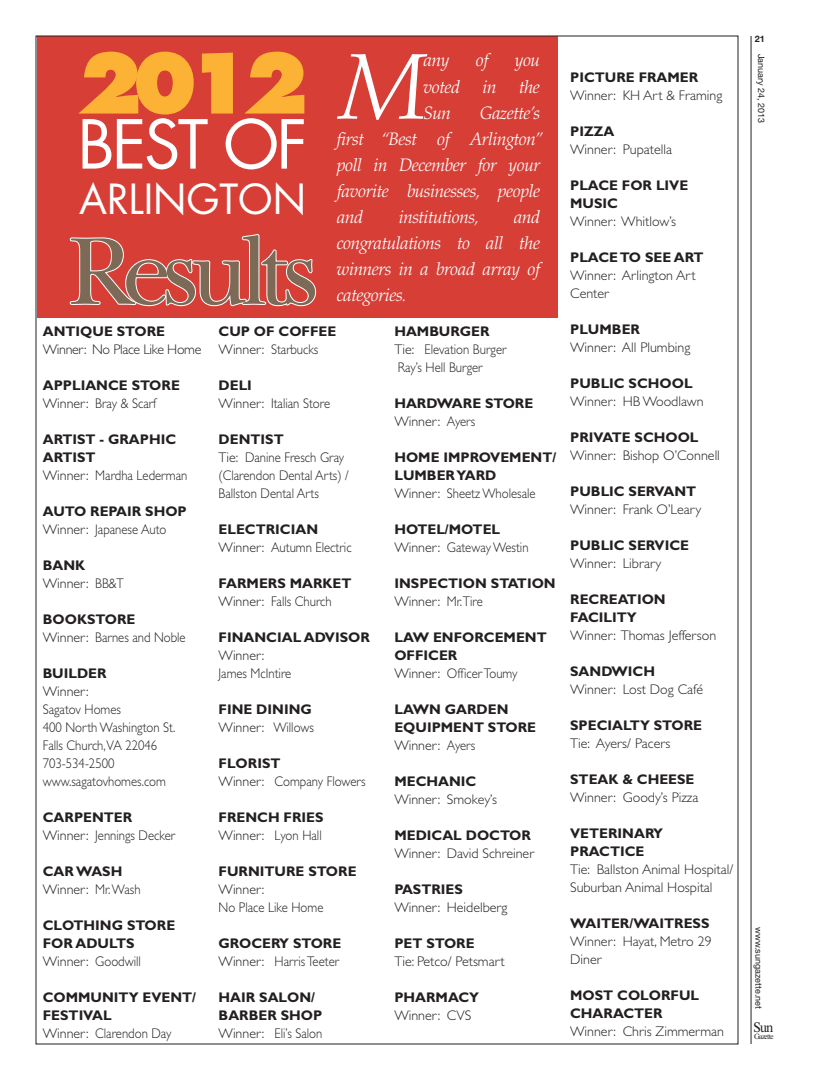
<style>
.page{position:relative;width:819px;height:1080px;background:#fff}
.page>*{position:absolute;margin:0;border:0;box-sizing:border-box;transform-origin:0 0}
.t1{font:97px "Baskerville Cyr LT Std Upright";letter-spacing:-.09em;color:#7d6a56}
.t2{font:italic 300 93.2px "Palatino LT Std";color:#fff}
.t3{font:800 80.9px "Futura Std";color:#fcb234}
.t4{font:65.7px "Futura Std";letter-spacing:-.04em;color:#fff}
.t5{font:40.4px "Futura Std";color:#fff}
.t6{font:italic 300 18px/26px "Palatino LT Std";letter-spacing:-.02em;color:#fff;text-align:justify}
.t7{font:300 14px/18px "Gill Sans Std";color:#231f20}
.t8{font:700 14px/18px "Gill Sans Std";color:#231f20}
.t9{font:300 14px/18px "Gill Sans Std";letter-spacing:-.025em;color:#231f20}
.t10{font:14px "Times New Roman MT Std";color:#231f20;scale:.95 1}
.t11{font:9px "Helvetica Neue LT Std";color:#231f20}
.t12{font:700 9px "Helvetica Neue LT Std";color:#231f20}
.t13{font:7.6px "Times New Roman MT Std";letter-spacing:-.1em;color:#231f20;scale:.95 1}
.s1{font-weight:700}
.s2{font-weight:300}
</style>
<div class="page">
<hr style="left:751px;top:36px;width:1px;height:1008px;background:#231f20">
<div style="left:37px;top:36px;width:521px;height:281px;background:#d63e36"></div>
<svg style="left:69px;top:234px;width:248px;height:73px"></svg>
<p class="t3" style="left:76px;top:32px;width:234px">2012</p>
<p class="t4" style="left:78px;top:103px;width:232px">BEST OF</p>
<p class="t5" style="left:79px;top:173px;width:229px">ARLINGTON</p>
<p class="t1" style="left:66px;top:218px;width:255px">Results</p>
<p class="t6" style="left:424px;top:48px;width:27px">any</p>
<p class="t6" style="left:476px;top:48px;width:14px">of</p>
<p class="t2" style="left:339px;top:33px;width:88px">M</p>
<p class="t6" style="left:424px;top:48px;width:118px;text-indent:91px">you voted in the Sun</p>
<p class="t6" style="left:337px;top:100px;width:207px;text-align:left;text-indent:143px">Gazette’s first “Best of Arlington” poll in December for your favorite businesses, people and</p>
<p class="t6" style="left:337px;top:204px;width:205px;text-indent:177px">and congratulations to all the winners in a broad array of categories.</p>
<p class="t6" style="left:399px;top:204px;width:82px">institutions,</p>
<p class="t9" style="left:43px;top:322px;width:160px"><span class="s1">ANTIQUE STORE<br></span>Winner: No Place Like Home</p>
<p class="t7" style="left:43px;top:376px;width:139px"><span class="s1">APPLIANCE STORE<br></span>Winner: Bray &amp; Scarf</p>
<p class="t7" style="left:43px;top:430px;width:146px"><span class="s1">ARTIST - GRAPHIC<br>ARTIST<br></span>Winner: Mardha Lederman</p>
<p class="t7" style="left:43px;top:502px;width:146px"><span class="s1">AUTO REPAIR SHOP<br></span>Winner: Japanese Auto</p>
<p class="t7" style="left:43px;top:556px;width:83px"><span class="s1">BANK<br></span>Winner: BB&amp;T</p>
<p class="t7" style="left:43px;top:610px;width:144px"><span class="s1">BOOKSTORE<br></span>Winner: Barnes and Noble</p>
<p class="t7" style="left:43px;top:664px;width:134px"><span class="s1">BUILDER<br></span>Winner:<br>Sagatov Homes<br>400 North Washington St.<br>Falls Church,VA 22046<br>703-534-2500 www.sagatovhomes.com</p>
<p class="t7" style="left:43px;top:808px;width:134px"><span class="s1">CARPENTER<br></span>Winner: Jennings Decker</p>
<p class="t7" style="left:43px;top:862px;width:99px"><span class="s1">CAR WASH<br></span>Winner: Mr. Wash</p>
<p class="t8" style="left:43px;top:916px;width:134px">CLOTHING STORE<br>FOR ADULTS<br><span class="s2">Winner: Goodwill</span></p>
<p class="t8" style="left:43px;top:988px;width:155px">COMMUNITY EVENT/<br>FESTIVAL<br><span class="s2">Winner: Clarendon Day</span></p>
<p class="t7" style="left:219px;top:322px;width:119px"><span class="s1">CUP OF COFFEE<br></span>Winner: Starbucks</p>
<p class="t7" style="left:219px;top:376px;width:113px"><span class="s1">DELI<br></span>Winner: Italian Store</p>
<p class="t7" style="left:219px;top:430px;width:132px"><span class="s1">DENTIST<br></span>Tie: Danine Fresch Gray (Clarendon Dental Arts) /<br>Ballston Dental Arts</p>
<p class="t7" style="left:219px;top:520px;width:135px"><span class="s1">ELECTRICIAN<br></span>Winner: Autumn Electric</p>
<p class="t7" style="left:219px;top:574px;width:134px"><span class="s1">FARMERS MARKET<br></span>Winner: Falls Church</p>
<p class="t7" style="left:219px;top:628px;width:153px"><span class="s1">FINANCIAL ADVISOR<br></span>Winner:<br>James McIntire</p>
<p class="t7" style="left:219px;top:700px;width:97px"><span class="s1">FINE DINING<br></span>Winner: Willows</p>
<p class="t7" style="left:219px;top:754px;width:149px"><span class="s1">FLORIST<br></span>Winner: Company Flowers</p>
<p class="t7" style="left:219px;top:808px;width:106px"><span class="s1">FRENCH FRIES<br></span>Winner: Lyon Hall</p>
<p class="t7" style="left:219px;top:862px;width:140px"><span class="s1">FURNITURE STORE<br></span>Winner:<br>No Place Like Home</p>
<p class="t7" style="left:219px;top:934px;width:124px"><span class="s1">GROCERY STORE<br></span>Winner: Harris Teeter</p>
<p class="t8" style="left:219px;top:988px;width:105px">HAIR SALON/<br>BARBER SHOP<br><span class="s2">Winner: Eli’s Salon</span></p>
<p class="t7" style="left:394px;top:322px;width:113px"><span class="s1">HAMBURGER<br></span>Tie: Elevation Burger<br>Ray’s Hell Burger</p>
<p class="t8" style="left:394px;top:394px;width:140px">HARDWARE STORE<br><span class="s2">Winner: Ayers</span></p>
<p class="t8" style="left:394px;top:448px;width:163px">HOME IMPROVEMENT/<br>LUMBER YARD<br><span class="s2">Winner: Sheetz Wholesale</span></p>
<p class="t7" style="left:394px;top:520px;width:136px"><span class="s1">HOTEL/MOTEL<br></span>Winner: Gateway Westin</p>
<p class="t8" style="left:394px;top:574px;width:163px">INSPECTION STATION<br><span class="s2">Winner: Mr.Tire</span></p>
<p class="t8" style="left:394px;top:628px;width:154px">LAW ENFORCEMENT<br>OFFICER<br><span class="s2">Winner: Officer Toumy</span></p>
<p class="t8" style="left:394px;top:700px;width:143px">LAWN GARDEN<br>EQUIPMENT STORE<br><span class="s2">Winner: Ayers</span></p>
<p class="t7" style="left:394px;top:772px;width:104px"><span class="s1">MECHANIC<br></span>Winner: Smokey’s</p>
<p class="t7" style="left:394px;top:826px;width:141px"><span class="s1">MEDICAL DOCTOR<br></span>Winner: David Schreiner</p>
<p class="t7" style="left:394px;top:880px;width:115px"><span class="s1">PASTRIES<br></span>Winner: Heidelberg</p>
<p class="t7" style="left:394px;top:934px;width:112px"><span class="s1">PET STORE<br></span>Tie: Petco/ Petsmart</p>
<p class="t7" style="left:394px;top:989px;width:86px"><span class="s1">PHARMACY<br></span>Winner: CVS</p>
<p class="t7" style="left:570px;top:68px;width:154px"><span class="s1">PICTURE FRAMER<br></span>Winner: KH Art &amp; Framing</p>
<p class="t7" style="left:570px;top:122px;width:103px"><span class="s1">PIZZA<br></span>Winner: Pupatella</p>
<p class="t8" style="left:570px;top:176px;width:120px">PLACE FOR LIVE<br>MUSIC<br><span class="s2">Winner: Whitlow’s</span></p>
<p class="t7" style="left:570px;top:248px;width:135px"><span class="s1">PLACE TO SEE ART<br></span>Winner: Arlington Art<br>Center</p>
<p class="t7" style="left:570px;top:320px;width:122px"><span class="s1">PLUMBER<br></span>Winner: All Plumbing</p>
<p class="t7" style="left:570px;top:374px;width:135px"><span class="s1">PUBLIC SCHOOL<br></span>Winner: HB Woodlawn</p>
<p class="t7" style="left:570px;top:428px;width:151px"><span class="s1">PRIVATE SCHOOL<br></span>Winner: Bishop O’Connell</p>
<p class="t7" style="left:570px;top:482px;width:133px"><span class="s1">PUBLIC SERVANT<br></span>Winner: Frank O’Leary</p>
<p class="t7" style="left:570px;top:536px;width:120px"><span class="s1">PUBLIC SERVICE<br></span>Winner: Library</p>
<p class="t7" style="left:570px;top:590px;width:148px"><span class="s1">RECREATION<br>FACILITY<br></span>Winner: Thomas Jefferson</p>
<p class="t7" style="left:570px;top:662px;width:134px"><span class="s1">SANDWICH<br></span>Winner: Lost Dog Café</p>
<p class="t7" style="left:570px;top:717px;width:133px"><span class="s1">SPECIALTY STORE<br></span>Tie: Ayers/ Pacers</p>
<p class="t7" style="left:570px;top:771px;width:130px"><span class="s1">STEAK &amp; CHEESE<br></span>Winner: Goody’s Pizza</p>
<p class="t7" style="left:570px;top:825px;width:165px"><span class="s1">VETERINARY<br>PRACTICE<br></span>Tie: Ballston Animal Hospital/<br>Suburban Animal Hospital</p>
<p class="t7" style="left:570px;top:915px;width:143px"><span class="s1">WAITER/WAITRESS<br></span>Winner: Hayat, Metro 29<br>Diner</p>
<p class="t8" style="left:570px;top:987px;width:155px">MOST COLORFUL<br>CHARACTER<br><span class="s2">Winner: Chris Zimmerman</span></p>
<p class="t12" style="left:755px;top:34px;width:12px">21</p>
<p class="t11" style="left:767px;top:54px;width:71px;rotate:90deg">January 24, 2013</p>
<p class="t11" style="left:764px;top:927px;width:83px;rotate:90deg">www.sungazette.net</p>
<p class="t10" style="left:754px;top:1019px;width:22px">Sun</p>
<p class="t13" style="left:754px;top:1032px;width:22px">Gazette</p>
</div>
